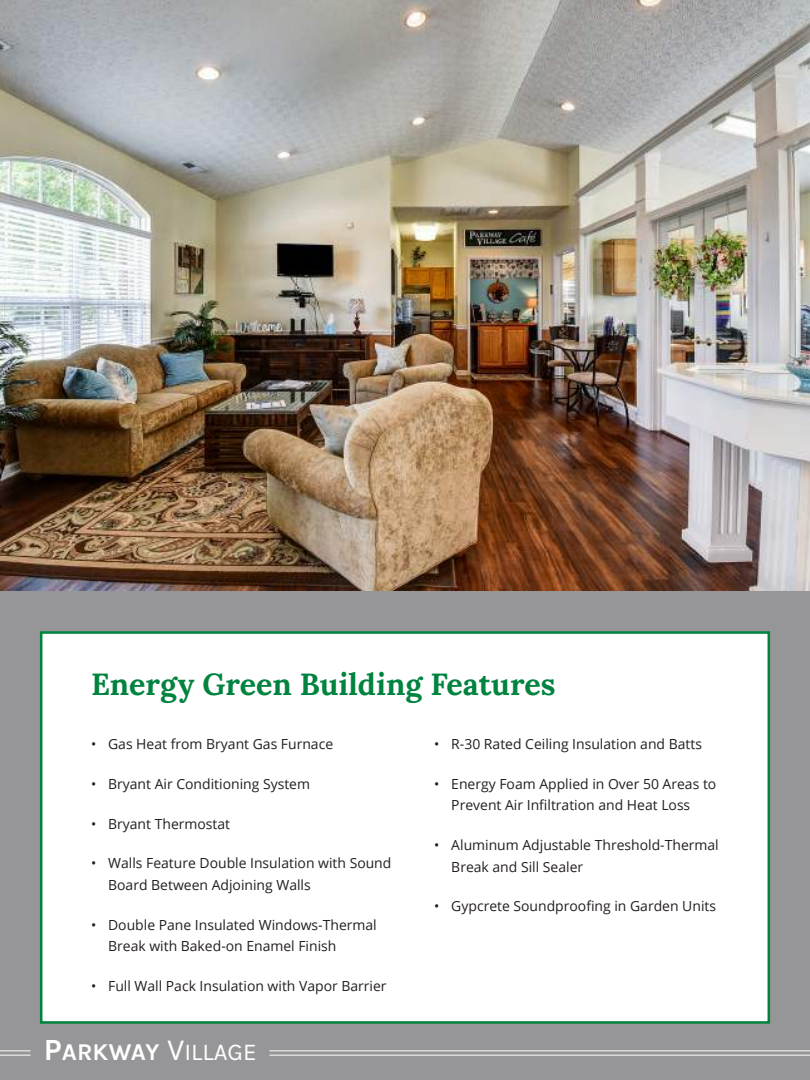
<style>
.page{position:relative;width:810px;height:1080px;background:#969698}
.page>*{position:absolute;margin:0;border:0;box-sizing:border-box;transform-origin:0 0}
.t1{font:700 30.38px "Lora";color:#00833f}
.t2{font:700 24.12px "Karla";color:#fff}
.t3{font:14px/21.5px "Open Sans";color:#241f1f}
.s1{font-size:30.88px}
.s2{font-weight:400;font-size:30.88px}
.s3{font-weight:400}
</style>
<div class="page">
<div style="left:40px;top:631px;width:730px;height:393px;background:#fff;border:3px solid #00833f"></div>
<img style="left:0;top:0;width:810px;height:590px">
<hr style="left:0;top:1050px;width:31px;height:1px;background:#fff">
<hr style="left:269px;top:1050px;width:541px;height:1px;background:#fff">
<hr style="left:0;top:1055px;width:31px;height:1px;background:#fff">
<hr style="left:269px;top:1055px;width:541px;height:1px;background:#fff">
<svg style="left:792px;top:0;width:18px;height:460px;background:#bbbdbb"></svg>
<h1 class="t1" style="left:91px;top:664px;width:466px">Energy Green Building Features</h1>
<p class="t3" style="left:91px;top:733px;width:244px">• Gas Heat from Bryant Gas Furnace</p>
<p class="t3" style="left:91px;top:773px;width:221px">• Bryant Air Conditioning System</p>
<p class="t3" style="left:91px;top:812px;width:141px">• Bryant Thermostat</p>
<p class="t3" style="left:108px;top:852px;width:285px;text-indent:-17px">• Walls Feature Double Insulation with Sound<br>Board Between Adjoining Walls</p>
<p class="t3" style="left:108px;top:914px;width:270px;text-indent:-17px">• Double Pane Insulated Windows-Thermal<br>Break with Baked-on Enamel Finish</p>
<p class="t3" style="left:91px;top:975px;width:297px">• Full Wall Pack Insulation with Vapor Barrier</p>
<h2 class="t2" style="left:44px;top:1038px;width:214px"><span class="s1">P</span>ARKWAY <span class="s2">V</span><span class="s3">ILLAGE</span></h2>
<p class="t3" style="left:434px;top:733px;width:269px">• R-30 Rated Ceiling Insulation and Batts</p>
<p class="t3" style="left:451px;top:773px;width:267px;text-indent:-17px">• Energy Foam Applied in Over 50 Areas to<br>Prevent Air Infiltration and Heat Loss</p>
<p class="t3" style="left:451px;top:834px;width:269px;text-indent:-17px">• Aluminum Adjustable Threshold-Thermal<br>Break and Sill Sealer</p>
<p class="t3" style="left:434px;top:895px;width:283px">• Gypcrete Soundproofing in Garden Units</p>
</div>
